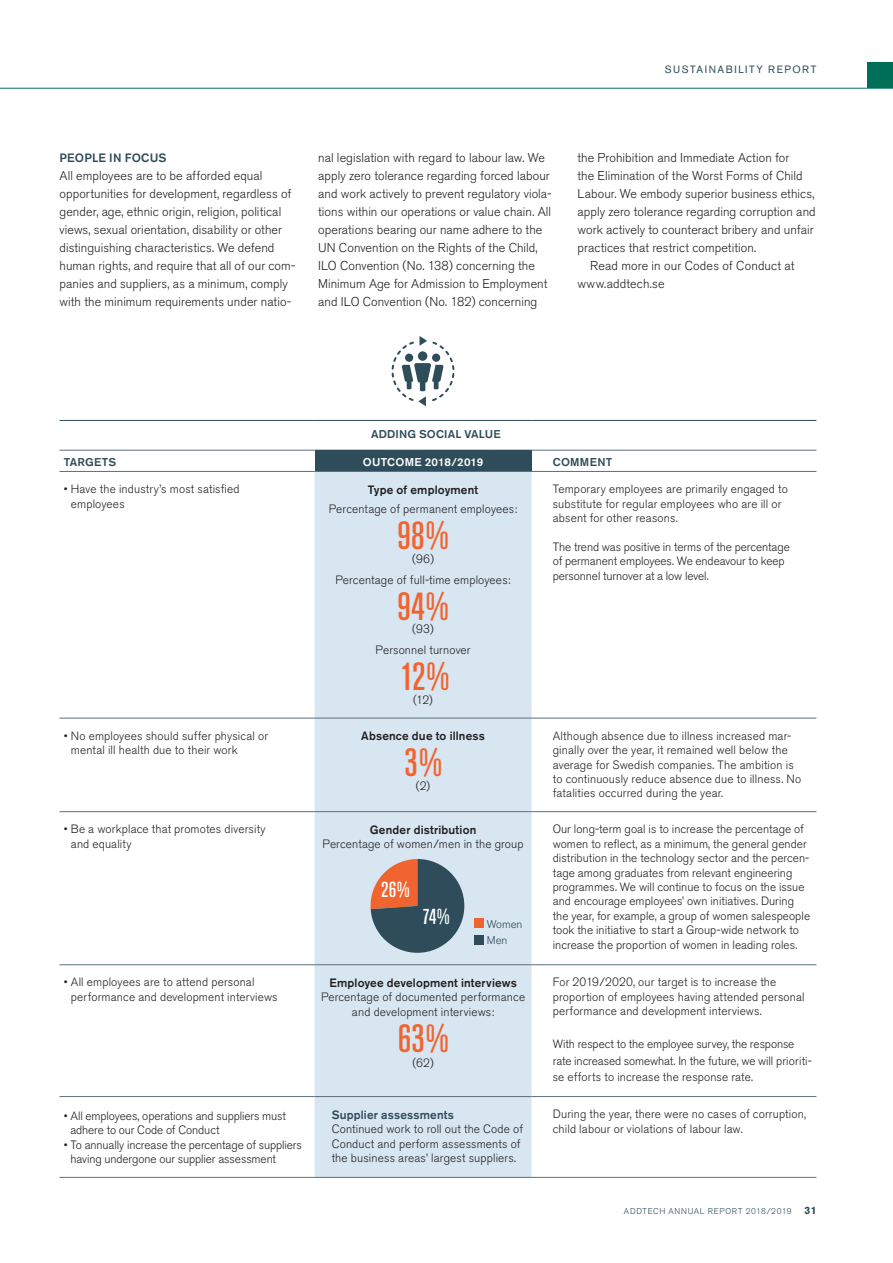
<style>
.page{position:relative;width:893px;height:1263px;background:#fff}
.page>*{position:absolute;margin:0;border:0;box-sizing:border-box;transform-origin:0 0}
.Not_Neutral_vänster{font:500 condensed 39px "Akzidenz Grotesk BE";color:#f2642f}
.Not_Neutral_vänster-2{font:500 condensed 21.6px "Akzidenz Grotesk BE";color:#fff}
.Bröd_framvagn{font:300 12.75px/18px "Akzidenz Grotesk BE";letter-spacing:.005em;color:#231f20}
.Bröd_framvagn_indrag{font:300 12.75px/18px "Akzidenz Grotesk BE";letter-spacing:.01em;color:#231f20}
.Not_Neutral_vänster-3{font:300 12px/14.4px "Akzidenz Grotesk BE";letter-spacing:.01em;color:#231f20}
.Not_bröd_cia{font:300 12px/16.5px "Akzidenz Grotesk BE";letter-spacing:-.005em;color:#231f20}
.Not_Neutral_vänster-4{font:500 12px "Akzidenz Grotesk BE";letter-spacing:.015em;color:#231f20}
.Not_Neutral_vänster-5{font:500 12px "Akzidenz Grotesk BE";letter-spacing:.015em;color:#2e4c59}
.Mellanrubrik{font:500 12px "Akzidenz Grotesk BE";letter-spacing:.02em;color:#2e4c59}
.Not_Årtal_centrerad{font:500 11.25px "Akzidenz Grotesk BE";letter-spacing:.01em;color:#2e4c59}
.Not_rubrik_vänster{font:500 11.25px "Akzidenz Grotesk BE";letter-spacing:.02em;color:#fff}
.Not_rubrik_vänster-2{font:500 11.25px "Akzidenz Grotesk BE";letter-spacing:.025em;color:#2e4c59}
.Faktatext{font:300 11.25px "Akzidenz Grotesk BE";color:#2e4c59}
.Sidnavigering_HÖ{font:10.5px "Akzidenz Grotesk BE";letter-spacing:.15em;color:#2e4c59}
.sidnummer{font:300 8.4px "Akzidenz Grotesk BE";letter-spacing:.085em;color:#2e4c59}
.s1{font-weight:700;font-size:10.5px}
</style>
<div class="page">
<div style="left:315px;top:450px;width:216px;height:21px;background:#2e4c59"></div>
<div style="left:315px;top:472px;width:216px;height:705px;background:#d7e6f1"></div>
<hr style="left:60px;top:811px;width:255px;height:1px;background:#5b6f7b">
<hr style="left:315px;top:811px;width:216px;height:1px;background:#5b6f7b">
<hr style="left:531px;top:811px;width:285px;height:1px;background:#5b6f7b">
<hr style="left:60px;top:964px;width:255px;height:1px;background:#5b6f7b">
<hr style="left:315px;top:964px;width:216px;height:1px;background:#5b6f7b">
<hr style="left:531px;top:964px;width:285px;height:1px;background:#5b6f7b">
<hr style="left:60px;top:1096px;width:255px;height:1px;background:#5b6f7b">
<hr style="left:315px;top:1096px;width:216px;height:1px;background:#5b6f7b">
<hr style="left:531px;top:1096px;width:285px;height:1px;background:#5b6f7b">
<hr style="left:60px;top:1177px;width:255px;height:1px;background:#5b6f7b">
<hr style="left:315px;top:1177px;width:216px;height:1px;background:#5b6f7b">
<hr style="left:531px;top:1177px;width:285px;height:1px;background:#5b6f7b">
<hr style="left:531px;top:471px;width:285px;height:1px;background:#5b6f7b">
<hr style="left:60px;top:471px;width:255px;height:1px;background:#5b6f7b">
<hr style="left:60px;top:718px;width:255px;height:1px;background:#5b6f7b">
<hr style="left:60px;top:420px;width:255px;height:1px;background:#2e4c59">
<hr style="left:315px;top:420px;width:216px;height:1px;background:#2e4c59">
<hr style="left:531px;top:420px;width:285px;height:1px;background:#2e4c59">
<hr style="left:60px;top:450px;width:255px;height:1px;background:#5b6f7b">
<hr style="left:531px;top:450px;width:285px;height:1px;background:#5b6f7b">
<hr style="left:531px;top:718px;width:285px;height:1px;background:#5b6f7b">
<hr style="left:315px;top:471px;width:216px;height:1px;background:#5b6f7b">
<hr style="left:315px;top:718px;width:216px;height:1px;background:#5b6f7b">
<svg style="left:392px;top:336px;width:62px;height:70px"></svg>
<hr style="left:0;top:88px;width:893px;height:1px;background:#006f59">
<svg style="left:369px;top:859px;width:95px;height:94px;background:#7b7373"></svg>
<div style="left:474px;top:918px;width:10px;height:10px;background:#f2642f"></div>
<div style="left:474px;top:935px;width:10px;height:9px;background:#2f4d59"></div>
<div style="left:867px;top:63px;width:26px;height:25px;background:#006f59"></div>
<p class="Sidnavigering_HÖ" style="left:665px;top:63px;width:153px">SUSTAINABILITY REPORT</p>
<p class="Mellanrubrik" style="left:60px;top:150px;width:109px">PEOPLE IN FOCUS</p>
<p class="Bröd_framvagn" style="left:60px;top:167px;width:237px">All employees are to be afforded equal opportunities for development, regardless of gender, age, ethnic origin, religion, political views, sexual orientation, disability or other distinguishing characteristics. We defend human rights, and require that all of our com&shy;panies and suppliers, as a minimum, comply with the minimum requirements under natio-</p>
<p class="Bröd_framvagn" style="left:318px;top:149px;width:235px">nal legislation with regard to labour law. We apply zero tolerance regarding forced labour and work actively to prevent regulatory viola&shy;tions within our operations or value chain. All operations bearing our name adhere to the UN Convention on the Rights of the Child, ILO Convention (No. 138) concerning the Minimum Age for Admission to Employment and ILO Convention (No. 182) concerning</p>
<p class="Bröd_framvagn" style="left:578px;top:149px;width:240px">the Prohibition and Immediate Action for<br>the Elimination of the Worst Forms of Child Labour. We embody superior business ethics, apply zero tolerance regarding corruption and work actively to counteract bribery and unfair practices that restrict competition.</p>
<p class="Bröd_framvagn_indrag" style="left:578px;top:257px;width:219px;text-indent:13px">Read more in our Codes of Conduct at www.addtech.se</p>
<p class="Not_Årtal_centrerad" style="left:371px;top:427px;width:131px">ADDING SOCIAL VALUE</p>
<p class="Not_rubrik_vänster-2" style="left:64px;top:455px;width:54px">TARGETS</p>
<p class="Not_rubrik_vänster" style="left:363px;top:455px;width:122px">OUTCOME 2018/2019</p>
<p class="Not_rubrik_vänster-2" style="left:553px;top:455px;width:61px">COMMENT</p>
<p class="Not_Neutral_vänster-3" style="left:71px;top:482px;width:170px;text-indent:-7px">• Have the industry’s most satisfied employees</p>
<p class="Not_Neutral_vänster-4" style="left:368px;top:482px;width:112px">Type of employment</p>
<p class="Not_Neutral_vänster-3" style="left:553px;top:482px;width:237px">Temporary employees are primarily engaged to substitute for regular employees who are ill or absent for other reasons.</p>
<p class="Not_Neutral_vänster-3" style="left:553px;top:540px;width:238px">The trend was positive in terms of the percentage of permanent employees. We endeavour to keep personnel turnover at a low level.</p>
<p class="Not_Neutral_vänster-3" style="left:329px;top:502px;width:190px">Percentage of permanent employees:</p>
<p class="Not_Neutral_vänster" style="left:398px;top:514px;width:52px">98%</p>
<p class="Not_Neutral_vänster-3" style="left:412px;top:552px;width:23px">(96)</p>
<p class="Not_Neutral_vänster-3" style="left:335px;top:573px;width:177px">Percentage of full-time employees:</p>
<p class="Not_Neutral_vänster" style="left:398px;top:585px;width:53px">94%</p>
<p class="Not_Neutral_vänster-3" style="left:412px;top:622px;width:23px">(93)</p>
<p class="Not_Neutral_vänster-3" style="left:376px;top:643px;width:96px">Personnel turnover</p>
<p class="Not_Neutral_vänster" style="left:400px;top:655px;width:50px">12%</p>
<p class="Not_Neutral_vänster-3" style="left:413px;top:693px;width:21px">(12)</p>
<p class="Not_Neutral_vänster-3" style="left:71px;top:729px;width:199px;text-indent:-7px">• No employees should suffer physical or mental ill health due to their work</p>
<p class="Not_Neutral_vänster-4" style="left:361px;top:729px;width:125px">Absence due to illness</p>
<p class="Not_Neutral_vänster" style="left:405px;top:741px;width:39px">3%</p>
<p class="Not_Neutral_vänster-3" style="left:416px;top:779px;width:16px">(2)</p>
<p class="Not_Neutral_vänster-3" style="left:71px;top:822px;width:196px;text-indent:-7px">• Be a workplace that promotes diversity and equality</p>
<p class="Not_Neutral_vänster-4" style="left:370px;top:822px;width:108px">Gender distribution</p>
<p class="Not_Neutral_vänster-3" style="left:323px;top:837px;width:203px">Percentage of women/men in the group</p>
<p class="Not_Neutral_vänster-2" style="left:381px;top:878px;width:30px">26%</p>
<p class="Not_Neutral_vänster-2" style="left:422px;top:905px;width:29px">74%</p>
<p class="Faktatext" style="left:487px;top:918px;width:37px">Women</p>
<p class="Faktatext" style="left:487px;top:934px;width:22px">Men</p>
<p class="Not_Neutral_vänster-3" style="left:71px;top:975px;width:208px;text-indent:-7px">• All employees are to attend personal performance and development interviews</p>
<p class="Not_Neutral_vänster-4" style="left:329px;top:975px;width:189px">Employee development interviews</p>
<p class="Not_Neutral_vänster-3" style="left:321px;top:990px;width:206px">Percentage of documented performance</p>
<p class="Not_Neutral_vänster-3" style="left:352px;top:1005px;width:144px">and development interviews:</p>
<p class="Not_Neutral_vänster" style="left:398px;top:1017px;width:52px">63%</p>
<p class="Not_Neutral_vänster-3" style="left:412px;top:1056px;width:23px">(62)</p>
<p class="Not_Neutral_vänster-3" style="left:70px;top:1109px;width:217px;text-indent:-7px">• All employees, operations and suppliers must adhere to our Code of Conduct</p>
<p class="Not_Neutral_vänster-3" style="left:70px;top:1137px;width:233px;text-indent:-7px">• To annually increase the percentage of suppliers having undergone our supplier assessment</p>
<p class="Not_Neutral_vänster-5" style="left:332px;top:1107px;width:124px">Supplier assessments</p>
<p class="Not_Neutral_vänster-3" style="left:332px;top:1122px;width:193px">Continued work to roll out the Code of<br>Conduct and perform assessments of the business areas’ largest suppliers.</p>
<p class="Not_Neutral_vänster-3" style="left:553px;top:729px;width:250px">Although absence due to illness increased mar&shy;ginally over the year, it remained well below the average for Swedish companies. The ambition is to continuously reduce absence due to illness. No fatalities occurred during the year.</p>
<p class="Not_Neutral_vänster-3" style="left:553px;top:822px;width:259px">Our long-term goal is to increase the percentage of women to reflect, as a minimum, the general gender distribution in the technology sector and the percen&shy;tage among graduates from relevant engineering programmes. We will continue to focus on the issue and encourage employees’ own initiatives. During the year, for example, a group of women salespeople took the initiative to start a Group-wide network to increase the proportion of women in leading roles.</p>
<p class="Not_Neutral_vänster-3" style="left:553px;top:975px;width:253px">For 2019/2020, our target is to increase the proportion of employees having attended personal performance and development interviews.</p>
<p class="Not_bröd_cia" style="left:553px;top:1036px;width:261px">With respect to the employee survey, the response rate increased somewhat. In the future, we will prioriti&shy;se efforts to increase the response rate.</p>
<p class="Not_Neutral_vänster-3" style="left:553px;top:1107px;width:255px">During the year, there were no cases of corruption, child labour or violations of labour law.</p>
<p class="sidnummer" style="left:624px;top:1206px;width:194px">ADDTECH ANNUAL REPORT 2018/2019 <span class="s1">31</span></p>
</div>
